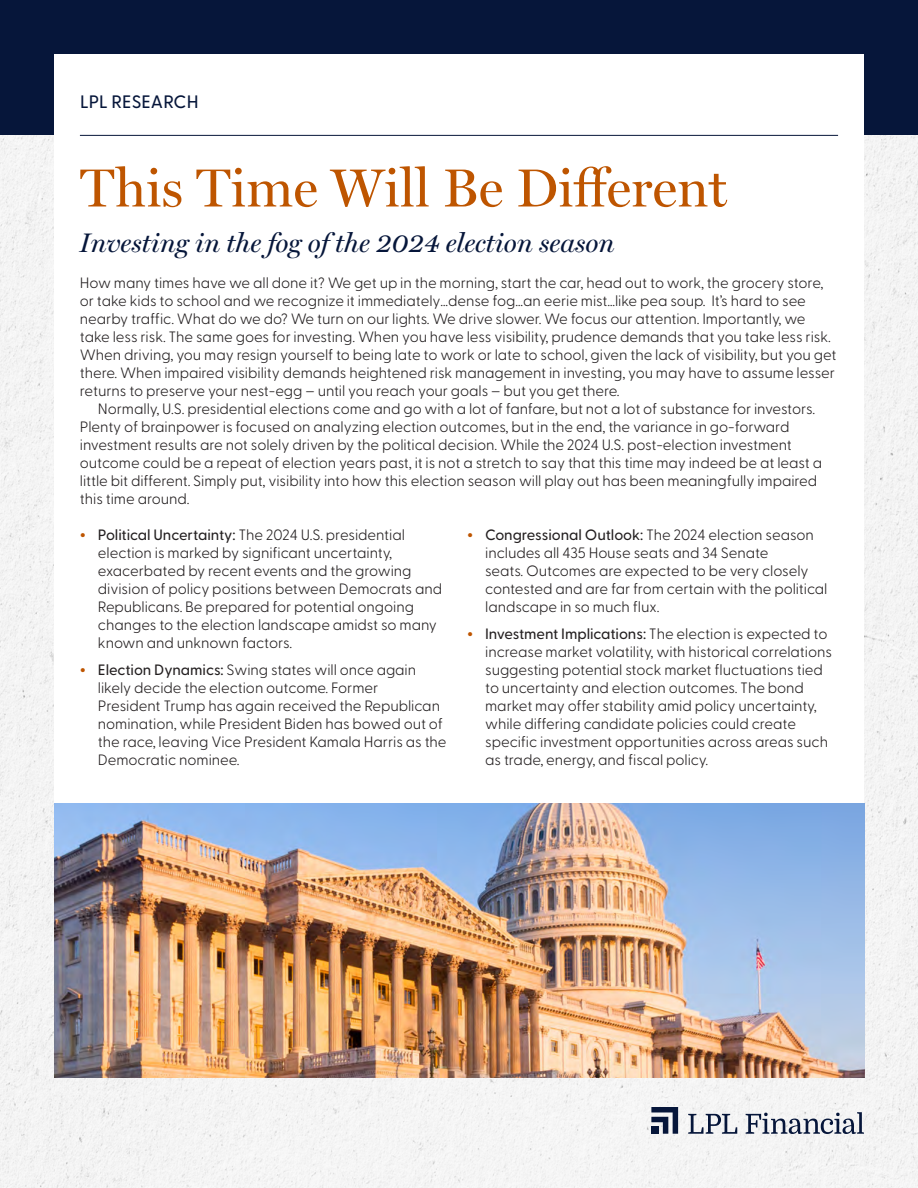
<style>
.page{position:relative;width:918px;height:1188px;background:#fff}
.page>*{position:absolute;margin:0;border:0;box-sizing:border-box;transform-origin:0 0}
.t1{font:54px "Miller Display";color:#be5500}
.t2{font:italic 27px "Miller Display";color:#06163a}
.t3{font:500 18px "Greycliff CF";letter-spacing:.005em;color:#06163a}
.t4{font:300 15px/18px "Greycliff CF";letter-spacing:-.005em;color:#231f20}
.s1{font-family:"Miller Text"}
.s2{font-family:"Miller Text";font-weight:400;color:#be5500}
.s3{font-weight:500}
</style>
<div class="page">
<div style="left:0;top:135px;width:918px;height:1053px;background:#f4f4f4"></div>
<div style="left:0;top:0;width:918px;height:135px;background:#06163a"></div>
<div style="left:54px;top:54px;width:810px;height:754px;background:#fff"></div>
<img style="left:55px;top:804px;width:810px;height:274px">
<hr style="left:80px;top:135px;width:758px;height:1px;background:#06163a">
<svg style="left:651px;top:1107px;width:27px;height:27px"></svg>
<div style="left:651px;top:1127px;width:8px;height:7px;background:#06163a"></div>
<svg style="left:688px;top:1114px;width:49px;height:20px"></svg>
<svg style="left:746px;top:1112px;width:118px;height:22px"></svg>
<p class="t3" style="left:80px;top:88px;width:120px">LPL RESEARCH</p>
<h1 class="t1" style="left:80px;top:156px;width:649px">This Time Will Be Different</h1>
<h2 class="t2" style="left:80px;top:227px;width:536px">Investing in the fog of the <span class="s1">2024</span> election season</h2>
<p class="t4" style="left:80px;top:273px;width:758px">How many times have we all done it? We get up in the morning, start the car, head out to work, the grocery store, or take kids to school and we recognize it immediately…dense fog…an eerie mist…like pea soup. It’s hard to see nearby traffic. What do we do? We turn on our lights. We drive slower. We focus our attention. Importantly, we take less risk. The same goes for investing. When you have less visibility, prudence demands that you take less risk.<br>When driving, you may resign yourself to being late to work or late to school, given the lack of visibility, but you get there. When impaired visibility demands heightened risk management in investing, you may have to assume lesser returns to preserve your nest-egg – until you reach your goals – but you get there.</p>
<p class="t4" style="left:80px;top:399px;width:744px;text-indent:18px">Normally, U.S. presidential elections come and go with a lot of fanfare, but not a lot of substance for investors.<br>Plenty of brainpower is focused on analyzing election outcomes, but in the end, the variance in go-forward investment results are not solely driven by the political decision. While the 2024 U.S. post-election investment outcome could be a repeat of election years past, it is not a stretch to say that this time may indeed be at least a little bit different. Simply put, visibility into how this election season will play out has been meaningfully impaired this time around.</p>
<p class="t4" style="left:98px;top:525px;width:346px;text-indent:-18px"><span class="s2">•</span> <span class="s3">Political Uncertainty:</span> The 2024 U.S. presidential election is marked by significant uncertainty, exacerbated by recent events and the growing division of policy positions between Democrats and Republicans. Be prepared for potential ongoing changes to the election landscape amidst so many known and unknown factors.</p>
<p class="t4" style="left:98px;top:660px;width:350px;text-indent:-18px"><span class="s2">•</span> <span class="s3">Election Dynamics:</span> Swing states will once again likely decide the election outcome. Former<br>President Trump has again received the Republican nomination, while President Biden has bowed out of the race, leaving Vice President Kamala Harris as the Democratic nominee.</p>
<p class="t4" style="left:485px;top:525px;width:344px;text-indent:-18px"><span class="s2">•</span> <span class="s3">Congressional Outlook:</span> The 2024 election season includes all 435 House seats and 34 Senate<br>seats. Outcomes are expected to be very closely contested and are far from certain with the political landscape in so much flux.</p>
<p class="t4" style="left:485px;top:624px;width:348px;text-indent:-18px"><span class="s2">•</span> <span class="s3">Investment Implications:</span> The election is expected to increase market volatility, with historical correlations suggesting potential stock market fluctuations tied to uncertainty and election outcomes. The bond market may offer stability amid policy uncertainty, while differing candidate policies could create specific investment opportunities across areas such as trade, energy, and fiscal policy.</p>
</div>
